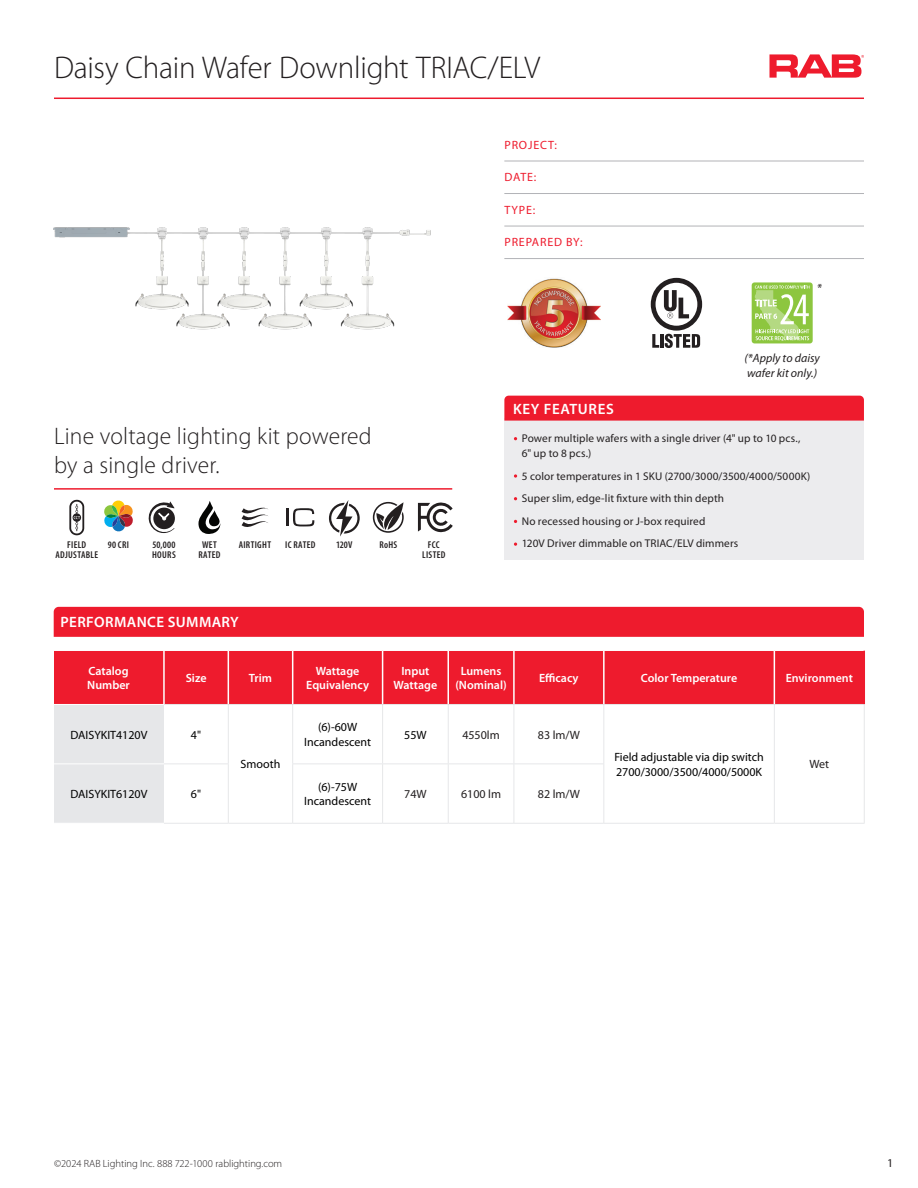
<style>
.page{position:relative;width:918px;height:1188px;background:#fff}
.page>*{position:absolute;margin:0;border:0;box-sizing:border-box;transform-origin:0 0}
.t1{font:300 31.5px "Myriad Pro";letter-spacing:-.01em;color:#231f20}
.t2{font:300 24px/28.8px "Myriad Pro";letter-spacing:.01em;color:#231f20}
.t3{font:600 15px "Myriad Pro";letter-spacing:.025em;color:#fff}
.t4{font:600 15px "Myriad Pro";letter-spacing:.045em;color:#fff}
.t5{font:12px/14.4px "Myriad Pro";color:#000;text-align:center}
.t6{font:600 12px/14.4px "Myriad Pro";color:#fff;text-align:center}
.t7{font:12px "Myriad Pro";color:#231f20}
.t8{font:12px "Myriad Pro";letter-spacing:.07em;color:#ee1b2d}
.Body_Text{font:italic 12px/15px "Myriad Pro";color:#231f20}
.t9{font:11.25px/22.5px "Myriad Pro";letter-spacing:.01em;color:#231f20}
.t10{font:300 10.5px "Myriad Pro";color:#231f20}
.t11{font:600 condensed 9.9px/9.9px "Myriad Pro";letter-spacing:.03em;color:#231f20;text-align:center}
</style>
<div class="page">
<svg style="left:769px;top:54px;width:95px;height:24px"></svg>
<hr style="left:54px;top:98px;width:810px;height:1px;background:#ee1b2d">
<hr style="left:504px;top:161px;width:360px;height:1px;background:#b2b3b7">
<hr style="left:504px;top:193px;width:360px;height:1px;background:#b2b3b7">
<hr style="left:504px;top:226px;width:360px;height:1px;background:#b2b3b7">
<hr style="left:504px;top:258px;width:360px;height:1px;background:#b2b3b7">
<div style="left:504px;top:418px;width:360px;height:141px;background:#ececee"></div>
<div style="left:504px;top:396px;width:360px;height:25px;background:#ee1b2d"></div>
<svg style="left:514px;top:474px;width:3px;height:4px"></svg>
<hr style="left:54px;top:488px;width:398px;height:2px;background:#ee1b2d">
<svg style="left:148px;top:502px;width:26px;height:31px"></svg>
<svg style="left:373px;top:502px;width:31px;height:31px"></svg>
<svg style="left:198px;top:501px;width:22px;height:33px"></svg>
<svg style="left:418px;top:502px;width:35px;height:31px"></svg>
<hr style="left:286px;top:508px;width:3px;height:18px;background:#231f20">
<svg style="left:293px;top:508px;width:21px;height:18px"></svg>
<svg style="left:242px;top:507px;width:26px;height:20px"></svg>
<svg style="left:104px;top:500px;width:29px;height:32px"></svg>
<div style="left:54px;top:607px;width:810px;height:30px;background:#ee1b2d"></div>
<div style="left:54px;top:651px;width:810px;height:53px;background:#ee1b2d"></div>
<div style="left:54px;top:705px;width:110px;height:118px;background:#e6e7e9"></div>
<hr style="left:163px;top:651px;width:2px;height:53px;background:#fff">
<hr style="left:228px;top:651px;width:1px;height:53px;background:#fff">
<hr style="left:292px;top:651px;width:1px;height:53px;background:#fff">
<hr style="left:382px;top:651px;width:1px;height:53px;background:#fff">
<hr style="left:448px;top:651px;width:1px;height:53px;background:#fff">
<hr style="left:513px;top:651px;width:2px;height:53px;background:#fff">
<hr style="left:603px;top:651px;width:2px;height:53px;background:#fff">
<hr style="left:164px;top:704px;width:64px;height:1px;background:#e6e7e9">
<hr style="left:604px;top:704px;width:170px;height:1px;background:#e6e7e9">
<hr style="left:603px;top:705px;width:1px;height:58px;background:#e6e7e9">
<hr style="left:774px;top:704px;width:91px;height:1px;background:#e6e7e9">
<hr style="left:603px;top:764px;width:1px;height:59px;background:#e6e7e9">
<hr style="left:604px;top:823px;width:170px;height:1px;background:#e6e7e9">
<hr style="left:774px;top:823px;width:91px;height:1px;background:#e6e7e9">
<hr style="left:228px;top:704px;width:65px;height:1px;background:#e6e7e9">
<hr style="left:228px;top:705px;width:1px;height:58px;background:#e6e7e9">
<hr style="left:293px;top:704px;width:90px;height:1px;background:#e6e7e9">
<hr style="left:292px;top:705px;width:1px;height:58px;background:#e6e7e9">
<hr style="left:383px;top:704px;width:65px;height:1px;background:#e6e7e9">
<hr style="left:382px;top:705px;width:1px;height:58px;background:#e6e7e9">
<hr style="left:448px;top:704px;width:66px;height:1px;background:#e6e7e9">
<hr style="left:448px;top:705px;width:1px;height:58px;background:#e6e7e9">
<hr style="left:514px;top:704px;width:90px;height:1px;background:#e6e7e9">
<hr style="left:514px;top:705px;width:1px;height:58px;background:#e6e7e9">
<hr style="left:774px;top:705px;width:1px;height:59px;background:#e6e7e9">
<hr style="left:864px;top:705px;width:1px;height:59px;background:#e6e7e9">
<hr style="left:774px;top:764px;width:1px;height:59px;background:#e6e7e9">
<hr style="left:864px;top:764px;width:1px;height:59px;background:#e6e7e9">
<hr style="left:164px;top:823px;width:64px;height:1px;background:#e6e7e9">
<hr style="left:228px;top:764px;width:1px;height:59px;background:#e6e7e9">
<hr style="left:292px;top:764px;width:1px;height:59px;background:#e6e7e9">
<hr style="left:382px;top:764px;width:1px;height:59px;background:#e6e7e9">
<hr style="left:448px;top:764px;width:1px;height:59px;background:#e6e7e9">
<hr style="left:514px;top:764px;width:1px;height:59px;background:#e6e7e9">
<hr style="left:228px;top:823px;width:65px;height:1px;background:#e6e7e9">
<hr style="left:293px;top:823px;width:90px;height:1px;background:#e6e7e9">
<hr style="left:383px;top:823px;width:65px;height:1px;background:#e6e7e9">
<hr style="left:448px;top:823px;width:66px;height:1px;background:#e6e7e9">
<hr style="left:514px;top:823px;width:90px;height:1px;background:#e6e7e9">
<hr style="left:864px;top:651px;width:1px;height:53px;background:#ee1b2d">
<hr style="left:164px;top:763px;width:65px;height:1px;background:#e6e7e9">
<hr style="left:292px;top:763px;width:91px;height:1px;background:#e6e7e9">
<hr style="left:383px;top:763px;width:65px;height:1px;background:#e6e7e9">
<hr style="left:448px;top:763px;width:66px;height:1px;background:#e6e7e9">
<hr style="left:514px;top:763px;width:90px;height:1px;background:#e6e7e9">
<hr style="left:54px;top:763px;width:110px;height:1px;background:#fff">
<hr style="left:774px;top:651px;width:1px;height:53px;background:#fff">
<img style="left:507px;top:278px;width:94px;height:70px">
<svg style="left:651px;top:278px;width:51px;height:70px"></svg>
<svg style="left:752px;top:282px;width:61px;height:61px;background:#acd574"></svg>
<svg style="left:329px;top:500px;width:31px;height:37px"></svg>
<img style="left:54px;top:227px;width:377px;height:103px">
<svg style="left:69px;top:500px;width:15px;height:35px"></svg>
<h1 class="t1" style="left:54px;top:50px;width:488px">Daisy Chain Wafer Downlight TRIAC/ELV</h1>
<p class="t2" style="left:54px;top:422px;width:319px">Line voltage lighting kit powered by a single driver.</p>
<p class="t11" style="left:108px;top:540px;width:23px">90 CRI</p>
<p class="t11" style="left:239px;top:540px;width:34px">AIRTIGHT</p>
<p class="t11" style="left:285px;top:540px;width:32px">IC RATED</p>
<p class="t11" style="left:202px;top:540px;width:16px">WET</p>
<p class="t11" style="left:380px;top:540px;width:19px">RoHS</p>
<p class="t11" style="left:198px;top:550px;width:24px">RATED</p>
<p class="t11" style="left:422px;top:540px;width:25px">FCC<br>LISTED</p>
<p class="t11" style="left:67px;top:540px;width:21px">FIELD</p>
<p class="t11" style="left:336px;top:540px;width:18px">120V</p>
<p class="t11" style="left:55px;top:550px;width:44px">ADJUSTABLE</p>
<p class="t11" style="left:152px;top:540px;width:25px">50,000</p>
<p class="t11" style="left:152px;top:550px;width:25px">HOURS</p>
<p class="t8" style="left:504px;top:138px;width:54px">PROJECT:</p>
<p class="t8" style="left:504px;top:170px;width:33px">DATE:</p>
<p class="t8" style="left:504px;top:203px;width:32px">TYPE:</p>
<p class="t8" style="left:504px;top:236px;width:80px">PREPARED BY:</p>
<p class="Body_Text" style="left:817px;top:281px;width:6px">*</p>
<p class="Body_Text" style="left:745px;top:351px;width:77px">(*Apply to daisy wafer kit only.)</p>
<p class="t4" style="left:513px;top:401px;width:102px">KEY FEATURES</p>
<p class="t9" style="left:522px;top:431px;width:280px;line-height:15px">Power multiple wafers with a single driver (4" up to 10 pcs.,<br>6" up to 8 pcs.)</p>
<p class="t9" style="left:522px;top:465px;width:290px">5 color temperatures in 1 SKU (2700/3000/3500/4000/5000K)<br>Super slim, edge-lit fixture with thin depth<br>No recessed housing or J-box required<br>120V Driver dimmable on TRIAC/ELV dimmers</p>
<p class="t3" style="left:60px;top:614px;width:180px">PERFORMANCE SUMMARY</p>
<p class="t6" style="left:87px;top:664px;width:44px;text-align:left">Catalog<br>Number</p>
<p class="t6" style="left:186px;top:671px;width:22px">Size</p>
<p class="t6" style="left:249px;top:671px;width:25px">Trim</p>
<p class="t6" style="left:306px;top:664px;width:64px">Wattage<br>Equivalency</p>
<p class="t6" style="left:394px;top:664px;width:45px">Input<br>Wattage</p>
<p class="t6" style="left:455px;top:664px;width:53px">Lumens (Nominal)</p>
<p class="t6" style="left:539px;top:671px;width:41px">Efficacy</p>
<p class="t6" style="left:641px;top:671px;width:98px">Color Temperature</p>
<p class="t6" style="left:786px;top:671px;width:69px">Environment</p>
<p class="t5" style="left:70px;top:728px;width:79px">DAISYKIT4120V</p>
<p class="t5" style="left:191px;top:728px;width:12px">4"</p>
<p class="t5" style="left:241px;top:757px;width:41px">Smooth</p>
<p class="t5" style="left:304px;top:720px;width:68px">(6)-60W<br>Incandescent</p>
<p class="t5" style="left:404px;top:728px;width:24px">55W</p>
<p class="t7" style="left:462px;top:728px;width:39px">4550lm</p>
<p class="t7" style="left:538px;top:728px;width:43px">83 lm/W</p>
<p class="t5" style="left:614px;top:750px;width:151px;text-align:left">Field adjustable via dip switch<br>2700/3000/3500/4000/5000K</p>
<p class="t7" style="left:809px;top:758px;width:21px">Wet</p>
<p class="t5" style="left:70px;top:787px;width:79px">DAISYKIT6120V</p>
<p class="t5" style="left:191px;top:787px;width:12px">6"</p>
<p class="t5" style="left:304px;top:780px;width:68px">(6)-75W<br>Incandescent</p>
<p class="t7" style="left:404px;top:787px;width:24px">74W</p>
<p class="t7" style="left:461px;top:787px;width:42px">6100 lm</p>
<p class="t7" style="left:538px;top:787px;width:43px">82 lm/W</p>
<p class="t10" style="left:54px;top:1158px;width:230px">©2024 RAB Lighting Inc. 888 722-1000 rablighting.com</p>
<p class="t7" style="left:887px;top:1156px;width:8px">1</p>
</div>
